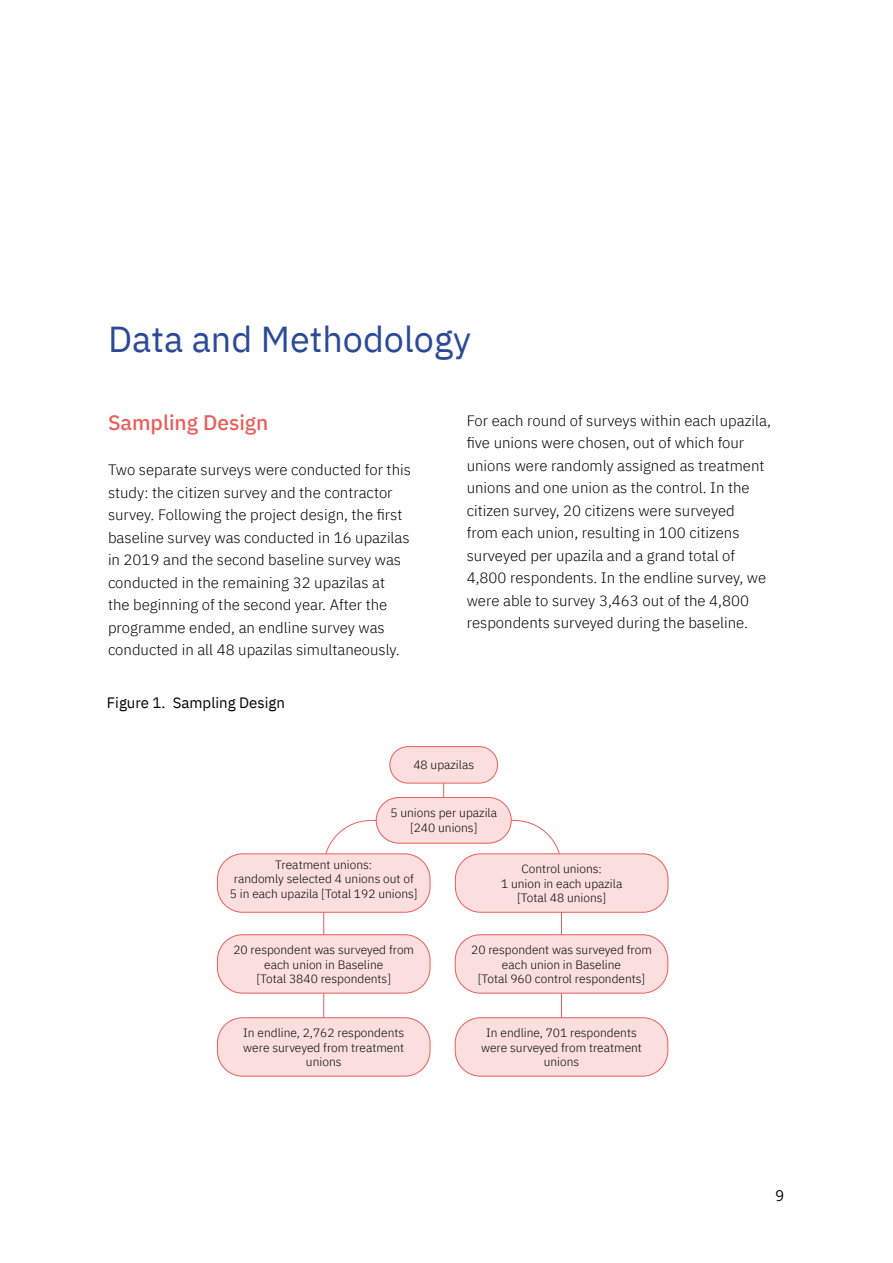
<style>
.page{position:relative;width:893px;height:1263px;background:#fff}
.page>*{position:absolute;margin:0;border:0;box-sizing:border-box;transform-origin:0 0}
.t1{font:36px "IBM Plex Sans";color:#2c4997}
.t2{font:500 21px "IBM Plex Sans";color:#e85f5c}
.t3{font:300 15px/22.5px "IBM Plex Sans";color:#000}
.t4{font:15px "IBM Plex Sans";color:#000}
.t5{font:15px "Open Sans";color:#000}
.t6{font:300 12px/14.4px "IBM Plex Sans";color:#000;text-align:center}
</style>
<div class="page">
<svg style="left:323px;top:820px;width:239px;height:235px"></svg>
<div style="left:390px;top:747px;width:108px;height:36px;background:#fadfde;border-radius:18px"></div>
<div style="left:390px;top:746px;width:108px;height:37px;border:1px solid #e85f5c;border-radius:18px"></div>
<div style="left:217px;top:854px;width:213px;height:58px;background:#fadfde;border-radius:25px"></div>
<div style="left:217px;top:853px;width:213px;height:59px;border:1px solid #e85f5c;border-radius:25px"></div>
<div style="left:217px;top:935px;width:213px;height:58px;background:#fadfde;border-radius:25px"></div>
<div style="left:217px;top:934px;width:213px;height:59px;border:1px solid #e85f5c;border-radius:25px"></div>
<div style="left:217px;top:1018px;width:213px;height:58px;background:#fadfde;border-radius:25px"></div>
<div style="left:217px;top:1017px;width:213px;height:59px;border:1px solid #e85f5c;border-radius:25px"></div>
<div style="left:455px;top:935px;width:213px;height:58px;background:#fadfde;border-radius:25px"></div>
<div style="left:455px;top:934px;width:213px;height:59px;border:1px solid #e85f5c;border-radius:25px"></div>
<div style="left:455px;top:1018px;width:213px;height:58px;background:#fadfde;border-radius:25px"></div>
<div style="left:455px;top:1017px;width:213px;height:59px;border:1px solid #e85f5c;border-radius:25px"></div>
<hr style="left:443px;top:783px;width:1px;height:41px;background:#e85f5c">
<div style="left:376px;top:797px;width:135px;height:46px;background:#fadfde;border-radius:23px"></div>
<div style="left:376px;top:797px;width:135px;height:46px;border:1px solid #e85f5c;border-radius:23px"></div>
<div style="left:455px;top:854px;width:213px;height:58px;background:#fadfde;border-radius:25px"></div>
<div style="left:455px;top:853px;width:213px;height:59px;border:1px solid #e85f5c;border-radius:25px"></div>
<h1 class="t1" style="left:108px;top:312px;width:365px">Data and Methodology</h1>
<h2 class="t2" style="left:108px;top:407px;width:162px">Sampling Design</h2>
<p class="t3" style="left:108px;top:458px;width:304px">Two separate surveys were conducted for this study: the citizen survey and the contractor survey. Following the project design, the first baseline survey was conducted in 16 upazilas in 2019 and the second baseline survey was conducted in the remaining 32 upazilas at<br>the beginning of the second year. After the programme ended, an endline survey was conducted in all 48 upazilas simultaneously.</p>
<p class="t4" style="left:107px;top:691px;width:180px">Figure 1. Sampling Design</p>
<p class="t3" style="left:467px;top:408px;width:306px">For each round of surveys within each upazila, five unions were chosen, out of which four unions were randomly assigned as treatment unions and one union as the control. In the citizen survey, 20 citizens were surveyed<br>from each union, resulting in 100 citizens surveyed per upazila and a grand total of 4,800 respondents. In the endline survey, we were able to survey 3,463 out of the 4,800 respondents surveyed during the baseline.</p>
<p class="t6" style="left:413px;top:756px;width:62px">48 upazilas</p>
<p class="t6" style="left:390px;top:805px;width:108px">5 unions per upazila [240 unions]</p>
<p class="t6" style="left:230px;top:857px;width:189px">Treatment unions:<br>randomly selected 4 unions out of<br>5 in each upazila [Total 192 unions]</p>
<p class="t6" style="left:501px;top:861px;width:123px">Control unions:<br>1 union in each upazila [Total 48 unions]</p>
<p class="t6" style="left:233px;top:942px;width:182px">20 respondent was surveyed from each union in Baseline<br>[Total 3840 respondents]</p>
<p class="t6" style="left:471px;top:942px;width:182px">20 respondent was surveyed from each union in Baseline<br>[Total 960 control respondents]</p>
<p class="t6" style="left:243px;top:1025px;width:162px">In endline, 2,762 respondents were surveyed from treatment unions</p>
<p class="t6" style="left:481px;top:1025px;width:162px">In endline, 701 respondents were surveyed from treatment unions</p>
<p class="t5" style="left:775px;top:1185px;width:10px">9</p>
</div>
